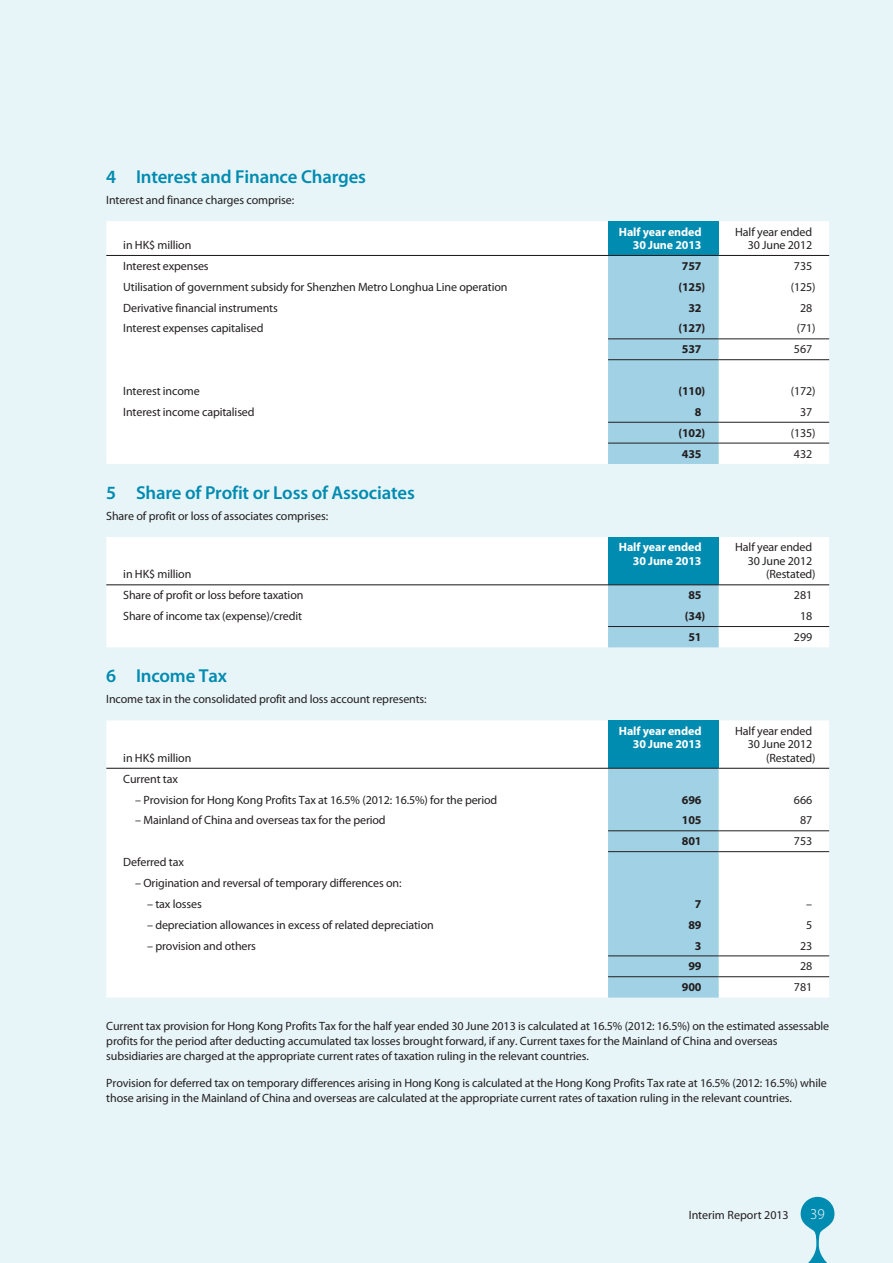
<style>
.page{position:relative;width:893px;height:1263px;background:#e7f4f8}
.page>*{position:absolute;margin:0;border:0;box-sizing:border-box;transform-origin:0 0}
.t1{font:600 18.75px "Myriad Pro";letter-spacing:-.01em;color:#008bb0}
.t2{font:300 15px "Myriad Pro";color:#fff}
.t3{font:12px/13.5px "Myriad Pro";letter-spacing:-.01em;color:#231f20;text-align:right}
.t4{font:700 12px/13.5px "Myriad Pro";letter-spacing:-.01em;color:#fff;text-align:right}
.t5{font:700 12px "Myriad Pro";letter-spacing:-.01em;color:#231f20}
</style>
<div class="page">
<div style="left:106px;top:221px;width:723px;height:243px;background:#fff"></div>
<div style="left:608px;top:221px;width:111px;height:34px;background:#008bb0"></div>
<div style="left:608px;top:256px;width:111px;height:208px;background:#a0d1e4"></div>
<hr style="left:608px;top:339px;width:111px;height:1px;background:#231f20">
<hr style="left:719px;top:339px;width:110px;height:1px;background:#231f20">
<hr style="left:608px;top:359px;width:111px;height:1px;background:#231f20">
<hr style="left:719px;top:359px;width:110px;height:1px;background:#231f20">
<hr style="left:608px;top:422px;width:111px;height:1px;background:#231f20">
<hr style="left:719px;top:422px;width:110px;height:1px;background:#231f20">
<hr style="left:608px;top:443px;width:111px;height:1px;background:#231f20">
<hr style="left:719px;top:443px;width:110px;height:1px;background:#231f20">
<hr style="left:106px;top:255px;width:502px;height:1px;background:#231f20">
<hr style="left:719px;top:255px;width:110px;height:1px;background:#231f20">
<hr style="left:608px;top:255px;width:111px;height:1px;background:#231f20">
<div style="left:106px;top:537px;width:723px;height:110px;background:#fff"></div>
<div style="left:608px;top:537px;width:111px;height:48px;background:#008bb0"></div>
<div style="left:608px;top:585px;width:111px;height:62px;background:#a0d1e4"></div>
<hr style="left:106px;top:584px;width:502px;height:1px;background:#231f20">
<hr style="left:719px;top:584px;width:110px;height:1px;background:#231f20">
<hr style="left:608px;top:584px;width:111px;height:1px;background:#231f20">
<hr style="left:608px;top:626px;width:111px;height:1px;background:#231f20">
<hr style="left:719px;top:626px;width:110px;height:1px;background:#231f20">
<div style="left:106px;top:720px;width:723px;height:277px;background:#fff"></div>
<div style="left:608px;top:720px;width:111px;height:48px;background:#008bb0"></div>
<div style="left:608px;top:769px;width:111px;height:228px;background:#a0d1e4"></div>
<hr style="left:106px;top:768px;width:502px;height:1px;background:#231f20">
<hr style="left:719px;top:768px;width:110px;height:1px;background:#231f20">
<hr style="left:608px;top:830px;width:111px;height:1px;background:#231f20">
<hr style="left:719px;top:830px;width:110px;height:1px;background:#231f20">
<hr style="left:608px;top:851px;width:111px;height:1px;background:#231f20">
<hr style="left:719px;top:851px;width:110px;height:1px;background:#231f20">
<hr style="left:608px;top:956px;width:111px;height:1px;background:#231f20">
<hr style="left:719px;top:956px;width:110px;height:1px;background:#231f20">
<hr style="left:608px;top:976px;width:111px;height:1px;background:#231f20">
<hr style="left:719px;top:976px;width:110px;height:1px;background:#231f20">
<hr style="left:608px;top:768px;width:111px;height:1px;background:#231f20">
<svg style="left:800px;top:1197px;width:35px;height:66px"></svg>
<h1 class="t1" style="left:106px;top:166px;width:261px">4 Interest and Finance Charges</h1>
<p class="t3" style="left:106px;top:194px;width:189px">Interest and finance charges comprise:</p>
<p class="t3" style="left:123px;top:239px;width:70px">in HK$ million</p>
<p class="t4" style="left:619px;top:225px;width:84px">Half year ended<br>30 June 2013</p>
<p class="t3" style="left:735px;top:225px;width:78px">Half year ended<br>30 June 2012</p>
<p class="t3" style="left:123px;top:259px;width:87px">Interest expenses</p>
<p class="t5" style="left:682px;top:259px;width:21px">757</p>
<p class="t3" style="left:794px;top:259px;width:20px">735</p>
<p class="t3" style="left:123px;top:280px;width:386px">Utilisation of government subsidy for Shenzhen Metro Longhua Line operation</p>
<p class="t5" style="left:678px;top:280px;width:29px">(125)</p>
<p class="t3" style="left:791px;top:280px;width:26px">(125)</p>
<p class="t3" style="left:123px;top:301px;width:156px">Derivative financial instruments</p>
<p class="t5" style="left:688px;top:301px;width:15px">32</p>
<p class="t3" style="left:800px;top:301px;width:14px">28</p>
<p class="t3" style="left:123px;top:322px;width:142px">Interest expenses capitalised</p>
<p class="t5" style="left:678px;top:322px;width:29px">(127)</p>
<p class="t3" style="left:797px;top:322px;width:20px">(71)</p>
<p class="t5" style="left:682px;top:343px;width:21px">537</p>
<p class="t3" style="left:794px;top:343px;width:20px">567</p>
<p class="t3" style="left:123px;top:384px;width:78px">Interest income</p>
<p class="t5" style="left:678px;top:384px;width:29px">(110)</p>
<p class="t3" style="left:791px;top:384px;width:26px">(172)</p>
<p class="t3" style="left:123px;top:405px;width:133px">Interest income capitalised</p>
<p class="t5" style="left:695px;top:405px;width:8px">8</p>
<p class="t3" style="left:800px;top:405px;width:14px">37</p>
<p class="t5" style="left:678px;top:426px;width:29px">(102)</p>
<p class="t3" style="left:791px;top:426px;width:26px">(135)</p>
<p class="t5" style="left:682px;top:447px;width:21px">435</p>
<p class="t3" style="left:794px;top:447px;width:20px">432</p>
<h1 class="t1" style="left:106px;top:482px;width:310px">5 Share of Profit or Loss of Associates</h1>
<p class="t3" style="left:106px;top:509px;width:223px">Share of profit or loss of associates comprises:</p>
<p class="t3" style="left:123px;top:568px;width:70px">in HK$ million</p>
<p class="t4" style="left:619px;top:541px;width:84px">Half year ended<br>30 June 2013</p>
<p class="t3" style="left:735px;top:541px;width:82px">Half year ended<br>30 June 2012 (Restated)</p>
<p class="t3" style="left:123px;top:589px;width:182px">Share of profit or loss before taxation</p>
<p class="t5" style="left:688px;top:588px;width:15px">85</p>
<p class="t3" style="left:794px;top:589px;width:20px">281</p>
<p class="t3" style="left:123px;top:610px;width:180px">Share of income tax (expense)/credit</p>
<p class="t5" style="left:685px;top:609px;width:22px">(34)</p>
<p class="t3" style="left:800px;top:610px;width:14px">18</p>
<p class="t5" style="left:688px;top:630px;width:15px">51</p>
<p class="t3" style="left:794px;top:630px;width:20px">299</p>
<h1 class="t1" style="left:106px;top:665px;width:122px">6 Income Tax</h1>
<p class="t3" style="left:106px;top:693px;width:322px">Income tax in the consolidated profit and loss account represents:</p>
<p class="t3" style="left:123px;top:751px;width:70px">in HK$ million</p>
<p class="t4" style="left:619px;top:724px;width:84px">Half year ended<br>30 June 2013</p>
<p class="t3" style="left:735px;top:724px;width:82px">Half year ended<br>30 June 2012 (Restated)</p>
<p class="t3" style="left:123px;top:772px;width:56px">Current tax</p>
<p class="t3" style="left:135px;top:793px;width:364px">– Provision for Hong Kong Profits Tax at 16.5% (2012: 16.5%) for the period</p>
<p class="t5" style="left:682px;top:793px;width:21px">696</p>
<p class="t3" style="left:794px;top:793px;width:20px">666</p>
<p class="t3" style="left:135px;top:814px;width:252px">– Mainland of China and overseas tax for the period</p>
<p class="t5" style="left:682px;top:814px;width:21px">105</p>
<p class="t3" style="left:800px;top:814px;width:14px">87</p>
<p class="t5" style="left:682px;top:834px;width:21px">801</p>
<p class="t3" style="left:794px;top:835px;width:20px">753</p>
<p class="t3" style="left:123px;top:855px;width:62px">Deferred tax</p>
<p class="t3" style="left:135px;top:876px;width:268px">– Origination and reversal of temporary differences on:</p>
<p class="t3" style="left:147px;top:897px;width:56px">– tax losses</p>
<p class="t5" style="left:695px;top:897px;width:8px">7</p>
<p class="t3" style="left:806px;top:897px;width:7px">–</p>
<p class="t3" style="left:147px;top:918px;width:288px">– depreciation allowances in excess of related depreciation</p>
<p class="t5" style="left:688px;top:918px;width:15px">89</p>
<p class="t3" style="left:806px;top:918px;width:8px">5</p>
<p class="t3" style="left:147px;top:939px;width:110px">– provision and others</p>
<p class="t5" style="left:695px;top:939px;width:8px">3</p>
<p class="t3" style="left:800px;top:939px;width:14px">23</p>
<p class="t5" style="left:688px;top:959px;width:15px">99</p>
<p class="t3" style="left:800px;top:960px;width:14px">28</p>
<p class="t5" style="left:682px;top:980px;width:21px">900</p>
<p class="t3" style="left:794px;top:981px;width:20px">781</p>
<p class="t3" style="left:106px;top:1018px;width:724px;line-height:15px;text-align:left">Current tax provision for Hong Kong Profits Tax for the half year ended 30 June 2013 is calculated at 16.5% (2012: 16.5%) on the estimated assessable profits for the period after deducting accumulated tax losses brought forward, if any. Current taxes for the Mainland of China and overseas subsidiaries are charged at the appropriate current rates of taxation ruling in the relevant countries.</p>
<p class="t3" style="left:106px;top:1076px;width:722px;line-height:15px;text-align:left">Provision for deferred tax on temporary differences arising in Hong Kong is calculated at the Hong Kong Profits Tax rate at 16.5% (2012: 16.5%) while those arising in the Mainland of China and overseas are calculated at the appropriate current rates of taxation ruling in the relevant countries.</p>
<p class="t3" style="left:689px;top:1208px;width:102px">Interim Report 2013</p>
<p class="t2" style="left:810px;top:1205px;width:16px">39</p>
</div>
